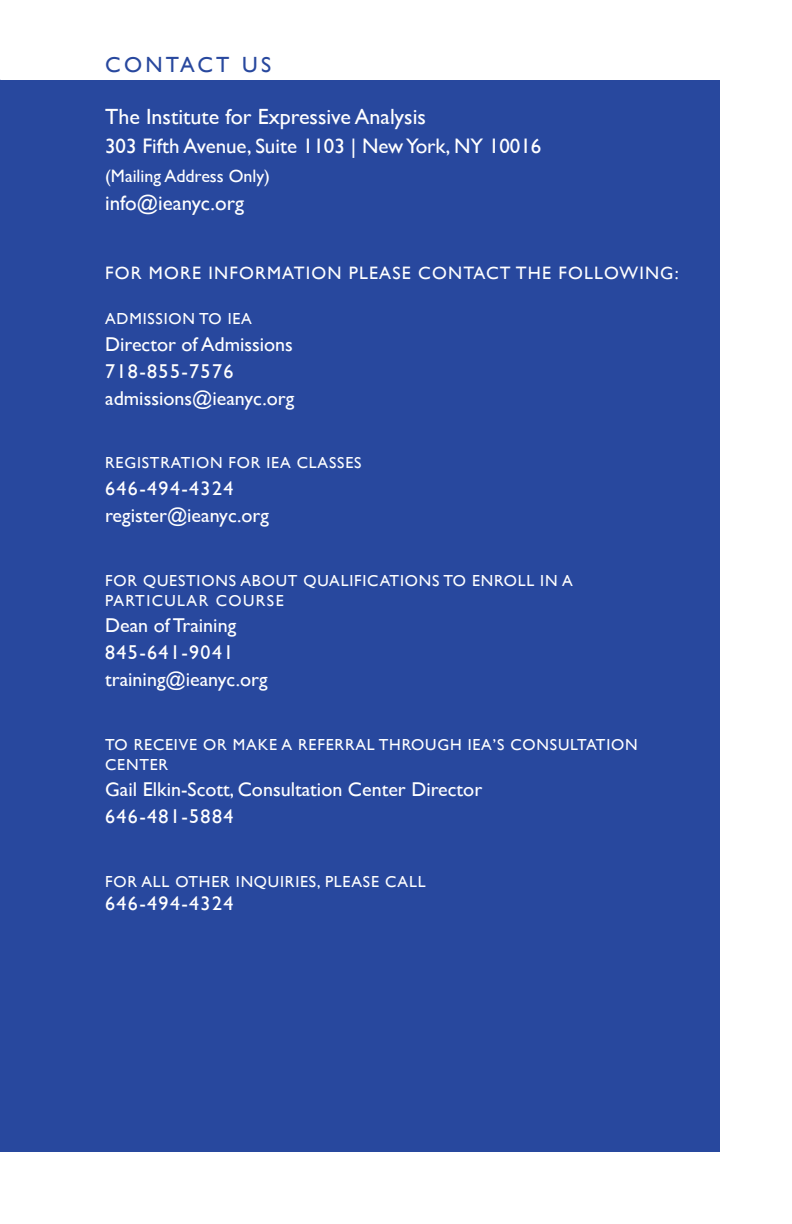
<style>
.page{position:relative;width:792px;height:1224px;background:#fff}
.page>*{position:absolute;margin:0;border:0;box-sizing:border-box;transform-origin:0 0}
.t1{font:22px "Gill Sans";color:#fff}
.t2{font:22px "Gill Sans";letter-spacing:.15em;color:#28489e}
.t3{font:21px "Gill Sans";color:#fff}
.t4{font:20px "Gill Sans";color:#fff}
.t5{font:20px "Gill Sans";letter-spacing:.07em;color:#fff}
.t6{font:18px "Gill Sans";letter-spacing:.065em;color:#fff}
.t7{font:18px "Gill Sans";color:#fff}
.t8{font:16px/20px "Gill Sans";letter-spacing:.05em;color:#fff}
</style>
<div class="page">
<div style="left:0;top:80px;width:720px;height:1072px;background:#28489e"></div>
<p class="t2" style="left:105px;top:52px;width:168px">CONTACT US</p>
<p class="t1" style="left:105px;top:104px;width:322px">The Institute for Expressive Analysis</p>
<p class="t3" style="left:105px;top:133px;width:438px">303 Fifth Avenue, Suite 1103 | New York, NY 10016</p>
<p class="t7" style="left:105px;top:165px;width:166px">(Mailing Address Only)</p>
<p class="t3" style="left:105px;top:191px;width:140px">info@ieanyc.org</p>
<p class="t6" style="left:105px;top:262px;width:575px">FOR MORE INFORMATION PLEASE CONTACT THE FOLLOWING:</p>
<p class="t8" style="left:105px;top:309px;width:148px">ADMISSION TO IEA</p>
<p class="t4" style="left:105px;top:333px;width:189px">Director of Admissions</p>
<p class="t5" style="left:105px;top:360px;width:130px">718-855-7576</p>
<p class="t4" style="left:105px;top:386px;width:191px">admissions@ieanyc.org</p>
<p class="t8" style="left:105px;top:453px;width:258px">REGISTRATION FOR IEA CLASSES</p>
<p class="t5" style="left:105px;top:477px;width:130px">646-494-4324</p>
<p class="t4" style="left:105px;top:504px;width:165px">register@ieanyc.org</p>
<p class="t8" style="left:105px;top:570px;width:469px">FOR QUESTIONS ABOUT QUALIFICATIONS TO ENROLL IN A<br>PARTICULAR COURSE</p>
<p class="t4" style="left:105px;top:614px;width:133px">Dean of Training</p>
<p class="t5" style="left:105px;top:641px;width:130px">845-641-9041</p>
<p class="t4" style="left:105px;top:668px;width:164px">training@ieanyc.org</p>
<p class="t8" style="left:105px;top:734px;width:534px">TO RECEIVE OR MAKE A REFERRAL THROUGH IEA’S CONSULTATION<br>CENTER</p>
<p class="t4" style="left:105px;top:778px;width:379px">Gail Elkin-Scott, Consultation Center Director</p>
<p class="t5" style="left:105px;top:805px;width:130px">646-481-5884</p>
<p class="t8" style="left:105px;top:871px;width:322px">FOR ALL OTHER INQUIRIES, PLEASE CALL</p>
<p class="t5" style="left:105px;top:891px;width:130px">646-494-4324</p>
</div>
